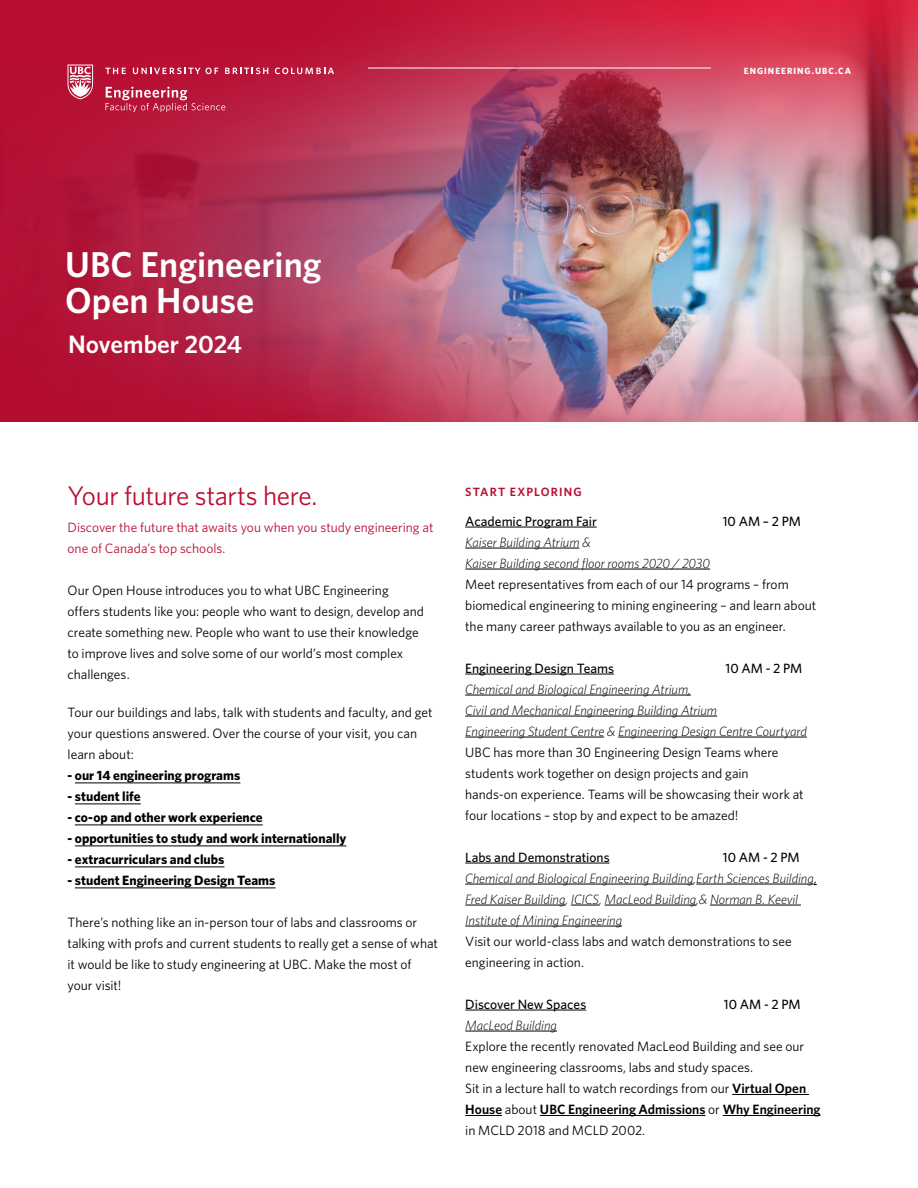
<style>
.page{position:relative;width:918px;height:1188px;background:#fff}
.page>*{position:absolute;margin:0;border:0;box-sizing:border-box;transform-origin:0 0}
.t1{font:600 36px/36px "Whitney";color:#fff}
.t2{font:27px "Whitney";letter-spacing:-.015em;color:#b90e31}
.t3{font:600 25.2px "Whitney";color:#fff}
.t4{font:13.5px/21px "Whitney";color:#000}
.t5{font:italic 300 13.5px/21px "Whitney";letter-spacing:-.005em;color:#000}
.t6{font:700 13.5px "Whitney";color:#000}
.t7{font:500 13.5px "Whitney";color:#000}
.t8{font:13.5px/21px "Whitney";color:#b90e31}
.t9{font:600 12px "Whitney";letter-spacing:.095em;color:#b90e31}
.t10{font:700 9px "Whitney";letter-spacing:.11em;color:#fff}
.s1{font-weight:500;font-style:normal}
.s2{font-weight:400;font-style:normal}
.s3{font-weight:600}
</style>
<div class="page">
<img style="left:0;top:0;width:918px;height:421px">
<hr style="left:75px;top:783px;width:165px;height:1px;background:#000">
<hr style="left:75px;top:804px;width:66px;height:1px;background:#000">
<hr style="left:75px;top:825px;width:188px;height:1px;background:#000">
<hr style="left:75px;top:846px;width:271px;height:1px;background:#000">
<hr style="left:75px;top:867px;width:149px;height:1px;background:#000">
<hr style="left:75px;top:888px;width:201px;height:1px;background:#000">
<hr style="left:465px;top:527px;width:132px;height:1px;background:#000">
<hr style="left:465px;top:548px;width:114px;height:1px;background:#000">
<hr style="left:465px;top:569px;width:245px;height:1px;background:#000">
<hr style="left:465px;top:674px;width:149px;height:1px;background:#000">
<hr style="left:465px;top:695px;width:226px;height:1px;background:#000">
<hr style="left:465px;top:716px;width:252px;height:1px;background:#000">
<hr style="left:465px;top:737px;width:139px;height:1px;background:#000">
<hr style="left:618px;top:737px;width:189px;height:1px;background:#000">
<hr style="left:465px;top:863px;width:144px;height:1px;background:#000">
<hr style="left:465px;top:884px;width:228px;height:1px;background:#000">
<hr style="left:696px;top:884px;width:118px;height:1px;background:#000">
<hr style="left:465px;top:905px;width:100px;height:1px;background:#000">
<svg style="left:571px;top:905px;width:28px;height:1px"></svg>
<hr style="left:605px;top:905px;width:91px;height:1px;background:#000">
<hr style="left:710px;top:905px;width:91px;height:1px;background:#000">
<hr style="left:465px;top:926px;width:157px;height:1px;background:#000">
<hr style="left:465px;top:1010px;width:121px;height:1px;background:#000">
<hr style="left:465px;top:1031px;width:92px;height:1px;background:#000">
<hr style="left:732px;top:1094px;width:77px;height:1px;background:#000">
<hr style="left:465px;top:1115px;width:37px;height:1px;background:#000">
<hr style="left:540px;top:1115px;width:165px;height:1px;background:#000">
<hr style="left:723px;top:1115px;width:98px;height:1px;background:#000">
<hr style="left:368px;top:68px;width:343px;height:1px;background:#fff">
<svg style="left:106px;top:87px;width:119px;height:25px;background:#c23c59"></svg>
<svg style="left:68px;top:65px;width:25px;height:34px"></svg>
<svg style="left:105px;top:68px;width:21px;height:6px"></svg>
<svg style="left:133px;top:68px;width:85px;height:6px"></svg>
<svg style="left:225px;top:68px;width:43px;height:6px"></svg>
<svg style="left:275px;top:68px;width:59px;height:6px"></svg>
<p class="t10" style="left:744px;top:65px;width:109px">ENGINEERING.UBC.CA</p>
<h1 class="t1" style="left:65px;top:246px;width:258px">UBC Engineering<br>Open House</h1>
<h3 class="t3" style="left:68px;top:329px;width:175px">November 2024</h3>
<h2 class="t2" style="left:68px;top:480px;width:251px">Your future starts here.</h2>
<p class="t8" style="left:68px;top:517px;width:367px">Discover the future that awaits you when you study engineering at one of Canada’s top schools.</p>
<p class="t4" style="left:68px;top:580px;width:358px">Our Open House introduces you to what UBC Engineering offers students like you: people who want to design, develop and create something new. People who want to use their knowledge to improve lives and solve some of our world’s most complex challenges.</p>
<p class="t4" style="left:68px;top:701px;width:366px">Tour our buildings and labs, talk with students and faculty, and get your questions answered. Over the course of your visit, you can learn about:</p>
<p class="t6" style="left:68px;top:766px;width:174px">- our 14 engineering programs</p>
<p class="t6" style="left:68px;top:787px;width:75px">- student life</p>
<p class="t6" style="left:68px;top:808px;width:197px">- co-op and other work experience</p>
<p class="t6" style="left:68px;top:829px;width:280px">- opportunities to study and work internationally</p>
<p class="t6" style="left:68px;top:850px;width:158px">- extracurriculars and clubs</p>
<p class="t6" style="left:68px;top:871px;width:209px">- student Engineering Design Teams</p>
<p class="t4" style="left:68px;top:911px;width:372px">There’s nothing like an in-person tour of labs and classrooms or talking with profs and current students to really get a sense of what it would be like to study engineering at UBC. Make the most of your visit!</p>
<p class="t9" style="left:465px;top:484px;width:118px">START EXPLORING</p>
<p class="t7" style="left:465px;top:512px;width:133px">Academic Program Fair</p>
<p class="t7" style="left:723px;top:512px;width:80px">10 AM – 2 PM</p>
<p class="t5" style="left:465px;top:531px;width:246px">Kaiser Building Atrium &amp;<br>Kaiser Building second floor rooms 2020 / 2030</p>
<p class="t4" style="left:465px;top:573px;width:353px">Meet representatives from each of our 14 programs – from biomedical engineering to mining engineering – and learn about the many career pathways available to you as an engineer.</p>
<p class="t7" style="left:465px;top:659px;width:150px">Engineering Design Teams</p>
<p class="t7" style="left:726px;top:659px;width:78px">10 AM - 2 PM</p>
<p class="t5" style="left:465px;top:678px;width:343px">Chemical and Biological Engineering Atrium,<br>Civil and Mechanical Engineering Building Atrium<br>Engineering Student Centre &amp; Engineering Design Centre Courtyard</p>
<p class="t4" style="left:465px;top:741px;width:340px">UBC has more than 30 Engineering Design Teams where students work together on design projects and gain hands-on experience. Teams will be showcasing their work at four locations – stop by and expect to be amazed!</p>
<p class="t7" style="left:465px;top:848px;width:146px">Labs and Demonstrations</p>
<p class="t5" style="left:465px;top:846px;width:353px;text-indent:258px"><span class="s1">10 AM - 2 PM </span>Chemical and Biological Engineering Building,Earth Sciences Building<span class="s2">, </span>Fred Kaiser Building, ICICS, MacLeod Building,&amp; Norman B. Keevil Institute of Mining Engineering</p>
<p class="t4" style="left:465px;top:930px;width:328px">Visit our world-class labs and watch demonstrations to see engineering in action.</p>
<p class="t7" style="left:465px;top:995px;width:123px">Discover New Spaces</p>
<p class="t7" style="left:724px;top:995px;width:78px">10 AM - 2 PM</p>
<p class="t5" style="left:465px;top:1014px;width:93px">MacLeod Building</p>
<p class="t4" style="left:465px;top:1035px;width:357px">Explore the recently renovated MacLeod Building and see our new engineering classrooms, labs and study spaces.<br>Sit in a lecture hall to watch recordings from our <span class="s3">Virtual Open House</span> about <span class="s3">UBC Engineering Admissions</span> or <span class="s3">Why Engineering </span>in MCLD 2018 and MCLD 2002.</p>
</div>
